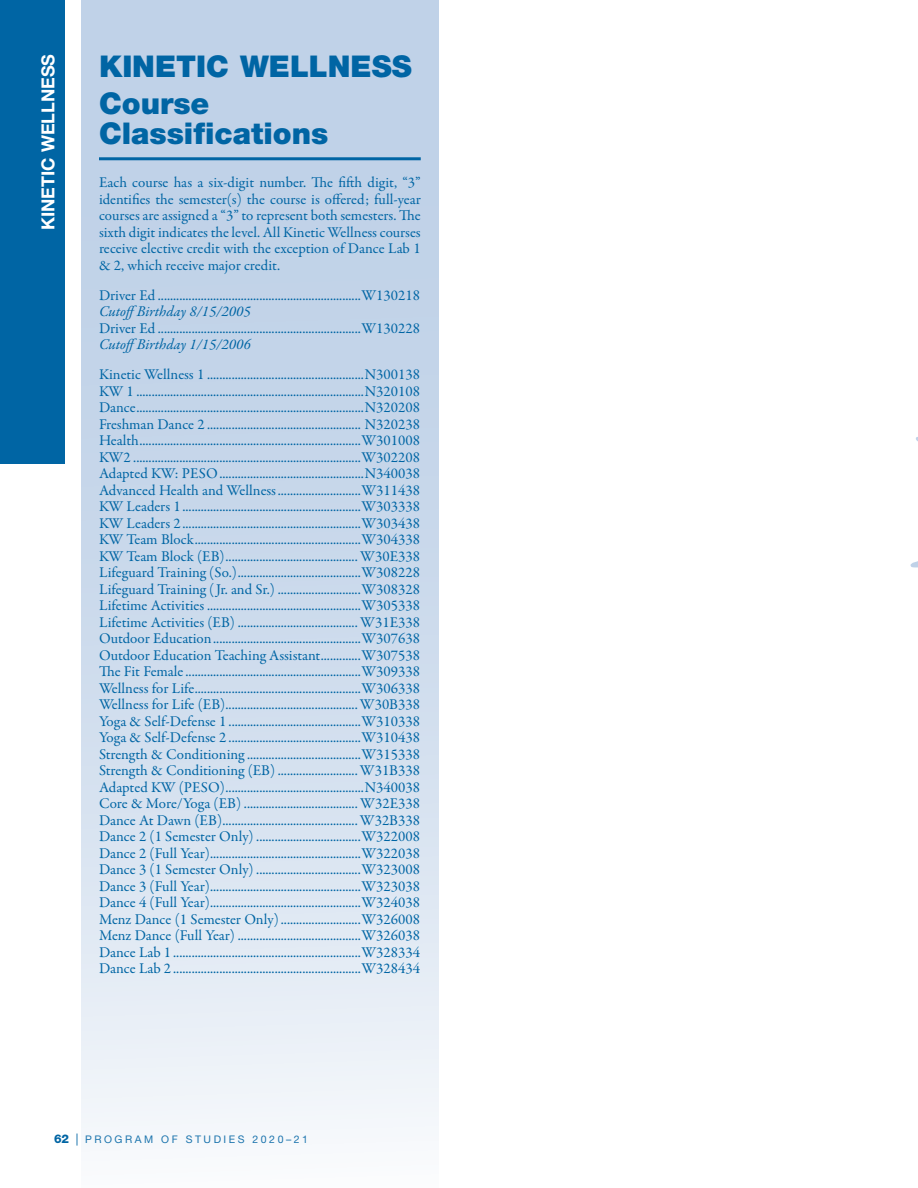
<style>
.page{position:relative;width:918px;height:1188px;background:#fff}
.page>*{position:absolute;margin:0;border:0;box-sizing:border-box;transform-origin:0 0}
.Course_Classificatio{font:900 30px/30px "Helvetica Neue";color:#0065a4}
.t1{font:700 18px "Helvetica Neue";color:#fff}
.Course_Classificatio-2{font:15px/16.5px "Garamond Premr Pro";color:#0065a4;text-align:justify}
.Course_Classificatio-3{font:italic 15px "Garamond Premr Pro";color:#0065a4}
.t2{font:10.5px "Helvetica Neue";letter-spacing:.24em;color:#0065a4}
.s1{font-weight:800;font-size:12px}
.s2{font-size:12px}
</style>
<div class="page">
<div style="left:0;top:0;width:65px;height:464px;background:#0065a4"></div>
<div style="left:81px;top:0;width:358px;height:1188px;background:linear-gradient(to bottom,#b4cae4,#eef3f8)"></div>
<hr style="left:99px;top:157px;width:322px;height:3px;background:#0065a4">
<p class="t1" style="left:37px;top:230px;width:178px;rotate:-90deg">KINETIC WELLNESS</p>
<p class="Course_Classificatio" style="left:99px;top:51px;width:314px">KINETIC WELLNESS</p>
<p class="t1" style="left:37px;top:184px;width:120px;rotate:-90deg">APPLIED ART</p>
<p class="Course_Classificatio" style="left:99px;top:88px;width:231px">Course<br>Classifications</p>
<p class="Course_Classificatio-2" style="left:99px;top:175px;width:323px">Each course has a six-digit number. The fifth digit, “3” identifies the semester(s) the course is offered; full-year courses are assigned a “3” to represent both semesters. The sixth digit indicates the level. All Kinetic Wellness courses receive elective credit with the exception of Dance Lab 1 &amp; 2, which receive major credit.</p>
<p class="Course_Classificatio-2" style="left:99px;top:287px;width:323px">Driver Ed ..................................................................W130218</p>
<p class="Course_Classificatio-3" style="left:99px;top:302px;width:153px">CutoffBirthday 8/15/2005</p>
<p class="Course_Classificatio-2" style="left:99px;top:320px;width:323px">Driver Ed ..................................................................W130228</p>
<p class="Course_Classificatio-3" style="left:99px;top:335px;width:153px">CutoffBirthday 1/15/2006</p>
<p class="Course_Classificatio-2" style="left:99px;top:367px;width:323px">Kinetic Wellness 1 ...................................................N300138</p>
<p class="Course_Classificatio-2" style="left:99px;top:383px;width:323px">KW 1 ..........................................................................N320108</p>
<p class="Course_Classificatio-2" style="left:99px;top:400px;width:323px">Dance..........................................................................N320208</p>
<p class="Course_Classificatio-2" style="left:99px;top:416px;width:323px">Freshman Dance 2 .................................................. N320238</p>
<p class="Course_Classificatio-2" style="left:99px;top:433px;width:323px">Health........................................................................W301008</p>
<p class="Course_Classificatio-2" style="left:99px;top:449px;width:323px">KW2 ..........................................................................W302208</p>
<p class="Course_Classificatio-2" style="left:99px;top:466px;width:323px">Adapted KW: PESO...............................................N340038</p>
<p class="Course_Classificatio-2" style="left:99px;top:482px;width:323px">Advanced Health and Wellness...........................W311438</p>
<p class="Course_Classificatio-2" style="left:99px;top:499px;width:323px">KW Leaders 1..........................................................W303338</p>
<p class="Course_Classificatio-2" style="left:99px;top:515px;width:323px">KW Leaders 2..........................................................W303438</p>
<p class="Course_Classificatio-2" style="left:99px;top:532px;width:323px">KW Team Block......................................................W304338</p>
<p class="Course_Classificatio-2" style="left:99px;top:548px;width:323px">KW Team Block (EB)........................................... W30E338</p>
<p class="Course_Classificatio-2" style="left:99px;top:565px;width:323px">Lifeguard Training (So.)........................................W308228</p>
<p class="Course_Classificatio-2" style="left:99px;top:581px;width:323px">Lifeguard Training (Jr. and Sr.) ...........................W308328</p>
<p class="Course_Classificatio-2" style="left:99px;top:598px;width:323px">Lifetime Activities ..................................................W305338</p>
<p class="Course_Classificatio-2" style="left:99px;top:614px;width:323px">Lifetime Activities (EB) ....................................... W31E338</p>
<p class="Course_Classificatio-2" style="left:99px;top:631px;width:323px">Outdoor Education................................................W307638</p>
<p class="Course_Classificatio-2" style="left:99px;top:647px;width:323px">Outdoor Education Teaching Assistant.............W307538</p>
<p class="Course_Classificatio-2" style="left:99px;top:664px;width:323px">The Fit Female.........................................................W309338</p>
<p class="Course_Classificatio-2" style="left:99px;top:680px;width:323px">Wellness for Life......................................................W306338</p>
<p class="Course_Classificatio-2" style="left:99px;top:697px;width:323px">Wellness for Life (EB)...........................................W30B338</p>
<p class="Course_Classificatio-2" style="left:99px;top:713px;width:323px">Yoga &amp; Self-Defense 1 ...........................................W310338</p>
<p class="Course_Classificatio-2" style="left:99px;top:730px;width:323px">Yoga &amp; Self-Defense 2 ...........................................W310438</p>
<p class="Course_Classificatio-2" style="left:99px;top:746px;width:323px">Strength &amp; Conditioning .....................................W315338</p>
<p class="Course_Classificatio-2" style="left:99px;top:763px;width:323px">Strength &amp; Conditioning (EB) ..........................W31B338</p>
<p class="Course_Classificatio-2" style="left:99px;top:779px;width:323px">Adapted KW (PESO).............................................N340038</p>
<p class="Course_Classificatio-2" style="left:99px;top:796px;width:323px">Core &amp; More/Yoga (EB) ..................................... W32E338</p>
<p class="Course_Classificatio-2" style="left:99px;top:812px;width:323px">Dance At Dawn (EB)............................................W32B338</p>
<p class="Course_Classificatio-2" style="left:99px;top:829px;width:323px">Dance 2 (1 Semester Only) ..................................W322008</p>
<p class="Course_Classificatio-2" style="left:99px;top:845px;width:323px">Dance 2 (Full Year).................................................W322038</p>
<p class="Course_Classificatio-2" style="left:99px;top:862px;width:323px">Dance 3 (1 Semester Only) ..................................W323008</p>
<p class="Course_Classificatio-2" style="left:99px;top:878px;width:323px">Dance 3 (Full Year).................................................W323038</p>
<p class="Course_Classificatio-2" style="left:99px;top:895px;width:323px">Dance 4 (Full Year).................................................W324038</p>
<p class="Course_Classificatio-2" style="left:99px;top:911px;width:323px">Menz Dance (1 Semester Only)..........................W326008</p>
<p class="Course_Classificatio-2" style="left:99px;top:928px;width:323px">Menz Dance (Full Year) ........................................W326038</p>
<p class="Course_Classificatio-2" style="left:99px;top:944px;width:323px">Dance Lab 1 .............................................................W328334</p>
<p class="Course_Classificatio-2" style="left:99px;top:961px;width:323px">Dance Lab 2 .............................................................W328434</p>
<p class="t2" style="left:54px;top:1133px;width:256px"><span class="s1">62</span> <span class="s2">|</span> PROGRAM OF STUDIES 2020–21</p>
</div>
